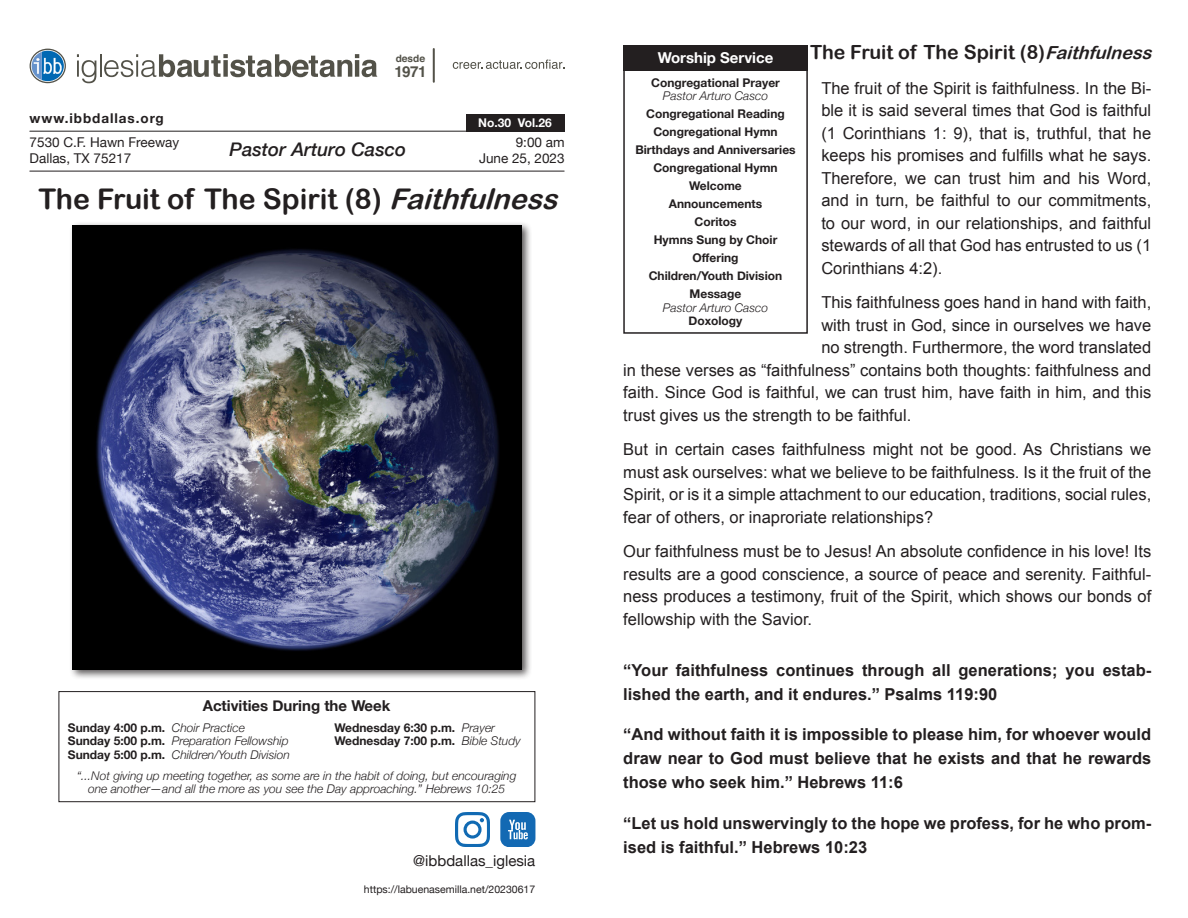
<style>
.page{position:relative;width:1188px;height:918px;background:#fff}
.page>*{position:absolute;margin:0;border:0;box-sizing:border-box;transform-origin:0 0}
.t1{font:28.5px "Arial Rounded MT Bold";color:#231f20}
.t2{font:19.5px "Arial Rounded MT Bold";color:#231f20}
.t3{font:italic 500 18.75px "Helvetica Neue";color:#231f20}
.t4{font:16.5px/22.5px "Arial";color:#231f20;text-align:justify}
.t5{font:700 16.5px/24px "Arial";color:#231f20}
.t6{font:700 15.15px "Helvetica";color:#535249}
.t7{font:700 15px "Helvetica Neue";color:#231f20}
.t8{font:15px "Helvetica Neue";color:#231f20}
.t9{font:700 15px "Helvetica Neue";color:#fff}
.t10{font:13.5px "Helvetica Neue";color:#231f20}
.t11{font:700 13.5px "Helvetica Neue";letter-spacing:.07em;color:#231f20}
.t12{font:700 12px "Helvetica Neue";color:#231f20}
.t13{font:italic 300 12px/13.5px "Helvetica Neue";color:#231f20;text-align:center}
.t14{font:700 12px "Helvetica Neue";color:#fff}
.t15{font:10.5px "Helvetica Neue";color:#231f20}
.t16{font:700 10.05px "Helvetica";color:#535249}
.s1{font-style:italic}
.s2{font-weight:300;font-style:italic}
.s3{font-weight:700;font-style:normal}
.s4{font-style:italic;font-size:18px}
</style>
<div class="page">
<svg style="left:77px;top:54px;width:19px;height:29px"></svg>
<hr style="left:100px;top:54px;width:2px;height:23px;background:#535249">
<svg style="left:104px;top:54px;width:273px;height:23px"></svg>
<hr style="left:433px;top:49px;width:2px;height:33px;background:#535249">
<svg style="left:453px;top:60px;width:111px;height:9px"></svg>
<svg style="left:30px;top:49px;width:36px;height:34px"></svg>
<svg style="left:31px;top:50px;width:34px;height:32px"></svg>
<svg style="left:32px;top:51px;width:32px;height:30px"></svg>
<hr style="left:30px;top:131px;width:534px;height:1px;background:#231f20">
<hr style="left:30px;top:171px;width:534px;height:1px;background:#231f20">
<div style="left:466px;top:114px;width:99px;height:18px;background:#231f20"></div>
<div style="left:59px;top:691px;width:476px;height:111px;border:1px solid #231f20"></div>
<div style="left:623px;top:63px;width:185px;height:271px;border:2px solid #231f20"></div>
<div style="left:623px;top:46px;width:185px;height:25px;background:#231f20"></div>
<svg style="left:501px;top:812px;width:34px;height:35px"></svg>
<svg style="left:455px;top:812px;width:35px;height:35px"></svg>
<div style="left:69px;top:222px;width:463px;height:458px;background:#231f20;opacity:.75"></div>
<img style="left:73px;top:225px;width:449px;height:444px">
<p class="t16" style="left:396px;top:50px;width:31px">desde</p>
<p class="t6" style="left:395px;top:59px;width:34px">1971</p>
<p class="t11" style="left:30px;top:108px;width:136px">www.ibbdallas.org</p>
<p class="t14" style="left:478px;top:113px;width:75px">No.30 Vol.26</p>
<p class="t10" style="left:30px;top:133px;width:151px">7530 C.F. Hawn Freeway</p>
<p class="t10" style="left:30px;top:149px;width:103px">Dallas, TX 75217</p>
<p class="t3" style="left:230px;top:133px;width:178px">Pastor Arturo Casco</p>
<p class="t10" style="left:516px;top:133px;width:50px">9:00 am</p>
<p class="t10" style="left:479px;top:149px;width:87px">June 25, 2023</p>
<p class="t1" style="left:38px;top:182px;width:530px">The Fruit of The Spirit (8) <span class="s1">Faithfulness</span></p>
<p class="t7" style="left:203px;top:694px;width:189px">Activities During the Week</p>
<p class="t12" style="left:68px;top:718px;width:178px">Sunday 4:00 p.m. <span class="s2">Choir Practice</span></p>
<p class="t12" style="left:335px;top:718px;width:162px">Wednesday 6:30 p.m. <span class="s2">Prayer</span></p>
<p class="t13" style="left:68px;top:734px;width:222px"><span class="s3">Sunday 5:00 p.m.</span> Preparation Fellowship</p>
<p class="t12" style="left:335px;top:732px;width:188px">Wednesday 7:00 p.m. <span class="s2">Bible Study</span></p>
<p class="t13" style="left:68px;top:747px;width:224px"><span class="s3">Sunday 5:00 p.m.</span> Children/Youth Division</p>
<p class="t13" style="left:77px;top:768px;width:441px">“...Not giving up meeting together, as some are in the habit of doing, but encouraging one another—and all the more as you see the Day approaching.” Hebrews 10:25</p>
<p class="t8" style="left:413px;top:850px;width:123px">@ibbdallas_iglesia</p>
<p class="t15" style="left:364px;top:882px;width:173px">https://labuenasemilla.net/20230617</p>
<p class="t2" style="left:810px;top:41px;width:349px">The Fruit of The Spirit (8)<span class="s4">Faithfulness</span></p>
<p class="t4" style="left:821px;top:77px;width:331px">The fruit of the Spirit is faithfulness. In the Bi&shy;ble it is said several times that God is faithful (1 Corinthians 1: 9), that is, truthful, that he keeps his promises and fulfills what he says.<br>Therefore, we can trust him and his Word, and in turn, be faithful to our commitments, to our word, in our relationships, and faithful stewards of all that God has entrusted to us (1<br>Corinthians 4:2).</p>
<p class="t4" style="left:821px;top:291px;width:331px">This faithfulness goes hand in hand with faith,</p>
<p class="t4" style="left:821px;top:314px;width:331px">with trust in God, since in ourselves we have</p>
<p class="t4" style="left:821px;top:336px;width:331px">no strength. Furthermore, the word translated</p>
<p class="t4" style="left:623px;top:359px;width:529px">in these verses as “faithfulness” contains both thoughts: faithfulness and</p>
<p class="t4" style="left:623px;top:381px;width:529px">faith. Since God is faithful, we can trust him, have faith in him, and this</p>
<p class="t4" style="left:623px;top:404px;width:289px">trust gives us the strength to be faithful.</p>
<p class="t4" style="left:623px;top:438px;width:529px">But in certain cases faithfulness might not be good. As Christians we must ask ourselves: what we believe to be faithfulness. Is it the fruit of the Spirit, or is it a simple attachment to our education, traditions, social rules, fear of others, or inaproriate relationships?</p>
<p class="t4" style="left:623px;top:540px;width:529px">Our faithfulness must be to Jesus! An absolute confidence in his love! Its results are a good conscience, a source of peace and serenity. Faithful&shy;ness produces a testimony, fruit of the Spirit, which shows our bonds of fellowship with the Savior.</p>
<p class="t5" style="left:623px;top:658px;width:529px">“Your faithfulness continues through all generations; you estab&shy;lished the earth, and it endures.” Psalms 119:90</p>
<p class="t5" style="left:623px;top:723px;width:530px;text-align:justify">“And without faith it is impossible to please him, for whoever would draw near to God must believe that he exists and that he rewards those who seek him.” Hebrews 11:6</p>
<p class="t5" style="left:623px;top:812px;width:529px">“Let us hold unswervingly to the hope we profess, for he who prom&shy;ised is faithful.” Hebrews 10:23</p>
<p class="t9" style="left:658px;top:46px;width:117px">Worship Service</p>
<p class="t12" style="left:651px;top:73px;width:130px">Congregational Prayer</p>
<p class="t13" style="left:663px;top:89px;width:107px">Pastor Arturo Casco</p>
<p class="t12" style="left:646px;top:105px;width:140px">Congregational Reading</p>
<p class="t12" style="left:653px;top:123px;width:126px">Congregational Hymn</p>
<p class="t12" style="left:635px;top:141px;width:162px">Birthdays and Anniversaries</p>
<p class="t12" style="left:653px;top:159px;width:126px">Congregational Hymn</p>
<p class="t12" style="left:689px;top:177px;width:54px">Welcome</p>
<p class="t12" style="left:669px;top:195px;width:95px">Announcements</p>
<p class="t12" style="left:695px;top:213px;width:43px">Coritos</p>
<p class="t12" style="left:654px;top:231px;width:125px">Hymns Sung by Choir</p>
<p class="t12" style="left:693px;top:249px;width:48px">Offering</p>
<p class="t12" style="left:649px;top:267px;width:135px">Children/Youth Division</p>
<p class="t12" style="left:690px;top:285px;width:53px">Message</p>
<p class="t13" style="left:663px;top:300px;width:107px">Pastor Arturo Casco</p>
<p class="t12" style="left:689px;top:312px;width:55px">Doxology</p>
</div>
